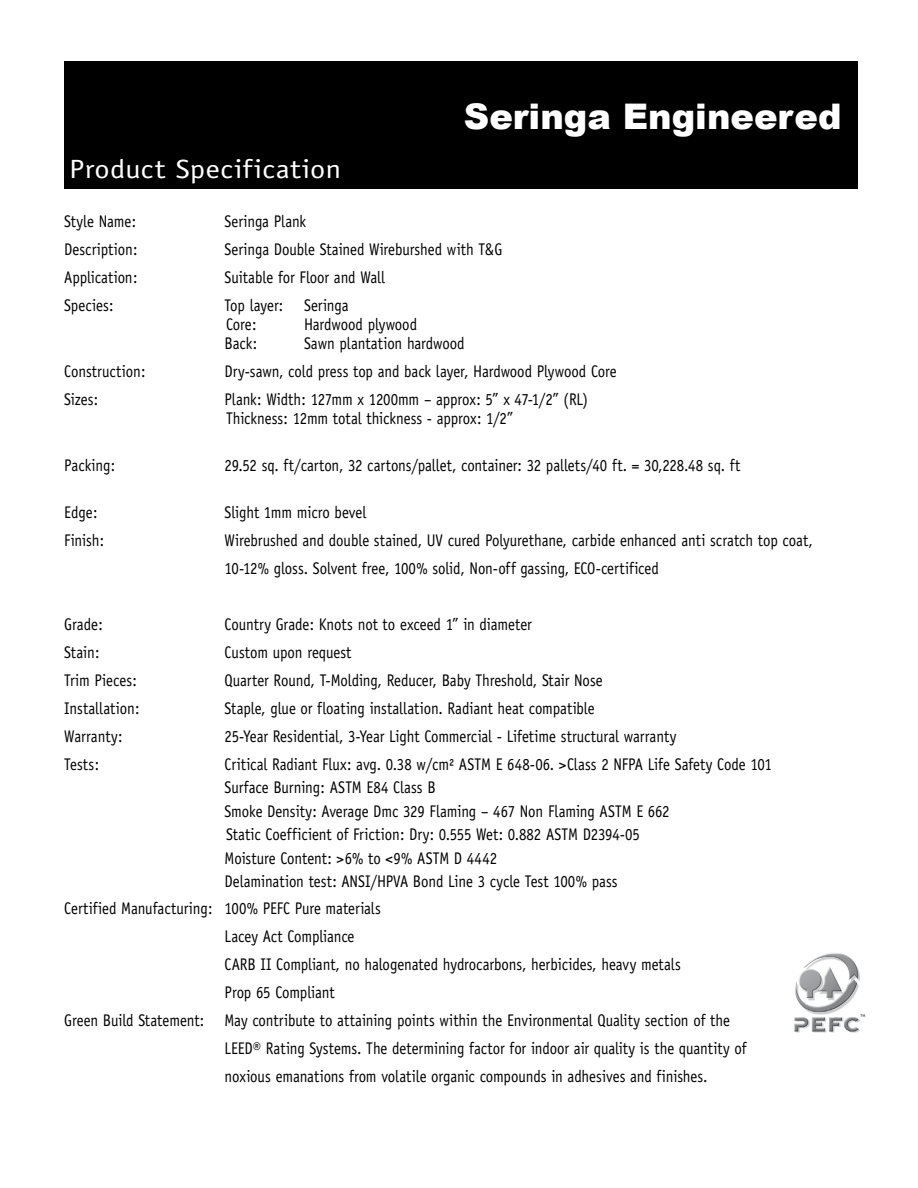
<style>
.page{position:relative;width:918px;height:1188px;background:#fff}
.page>*{position:absolute;margin:0;border:0;box-sizing:border-box;transform-origin:0 0}
.t1{font:900 35.25px "Arial";color:#fff}
.t2{font:26.4px "Officina Sans";letter-spacing:.01em;color:#fff;scale:1.15 1}
.t3{font:16.95px/23.5px "Officina Sans";letter-spacing:-.005em;color:#000;scale:.88 1}
</style>
<div class="page">
<div style="left:64px;top:61px;width:793px;height:127px;background:#000"></div>
<img style="left:794px;top:953px;width:72px;height:80px">
<p class="t2" style="left:69px;top:153px;width:238px">Product Specification</p>
<p class="t1" style="left:464px;top:91px;width:379px">Seringa Engineered</p>
<p class="t3" style="left:64px;top:210px;width:83px">Style Name:</p>
<p class="t3" style="left:225px;top:210px;width:94px">Seringa Plank</p>
<p class="t3" style="left:64px;top:238px;width:85px">Description:</p>
<p class="t3" style="left:225px;top:238px;width:317px">Seringa Double Stained Wireburshed with T&amp;G</p>
<p class="t3" style="left:64px;top:266px;width:85px">Application:</p>
<p class="t3" style="left:225px;top:266px;width:184px">Suitable for Floor and Wall</p>
<p class="t3" style="left:64px;top:294px;width:57px">Species:</p>
<p class="t3" style="left:225px;top:296px;width:142px;line-height:19.2px">Top layer: Seringa<br>Core:</p>
<p class="t3" style="left:304px;top:313px;width:130px">Hardwood plywood</p>
<p class="t3" style="left:225px;top:332px;width:38px">Back:</p>
<p class="t3" style="left:304px;top:332px;width:184px">Sawn plantation hardwood</p>
<p class="t3" style="left:64px;top:360px;width:94px">Construction:</p>
<p class="t3" style="left:225px;top:360px;width:447px">Dry-sawn, cold press top and back layer, Hardwood Plywood Core</p>
<p class="t3" style="left:64px;top:388px;width:40px">Sizes:</p>
<p class="t3" style="left:225px;top:390px;width:415px;line-height:19px">Plank: Width: 127mm x 1200mm – approx: 5” x 47-1/2” (RL)<br>Thickness: 12mm total thickness - approx: 1/2”</p>
<p class="t3" style="left:64px;top:454px;width:59px">Packing:</p>
<p class="t3" style="left:225px;top:454px;width:588px">29.52 sq. ft/carton, 32 cartons/pallet, container: 32 pallets/40 ft. = 30,228.48 sq. ft</p>
<p class="t3" style="left:64px;top:501px;width:39px">Edge:</p>
<p class="t3" style="left:225px;top:501px;width:162px">Slight 1mm micro bevel</p>
<p class="t3" style="left:64px;top:529px;width:47px">Finish:</p>
<p class="t3" style="left:225px;top:527px;width:670px;line-height:27.9px">Wirebrushed and double stained, UV cured Polyurethane, carbide enhanced anti scratch top coat,<br>10-12% gloss. Solvent free, 100% solid, Non-off gassing, ECO-certificed</p>
<p class="t3" style="left:64px;top:613px;width:45px">Grade:</p>
<p class="t3" style="left:225px;top:613px;width:351px">Country Grade: Knots not to exceed 1” in diameter</p>
<p class="t3" style="left:64px;top:641px;width:41px">Stain:</p>
<p class="t3" style="left:225px;top:641px;width:146px">Custom upon request</p>
<p class="t3" style="left:64px;top:669px;width:84px">Trim Pieces:</p>
<p class="t3" style="left:225px;top:669px;width:431px">Quarter Round, T-Molding, Reducer, Baby Threshold, Stair Nose</p>
<p class="t3" style="left:64px;top:697px;width:87px">Installation:</p>
<p class="t3" style="left:225px;top:697px;width:422px">Staple, glue or floating installation. Radiant heat compatible</p>
<p class="t3" style="left:64px;top:724px;width:68px">Warranty:</p>
<p class="t3" style="left:225px;top:724px;width:515px">25-Year Residential, 3-Year Light Commercial - Lifetime structural warranty</p>
<p class="t3" style="left:64px;top:752px;width:41px">Tests:</p>
<p class="t3" style="left:225px;top:752px;width:623px">Critical Radiant Flux: avg. 0.38 w/cm² ASTM E 648-06. &gt;Class 2 NFPA Life Safety Code 101<br>Surface Burning: ASTM E84 Class B<br>Smoke Density: Average Dmc 329 Flaming – 467 Non Flaming ASTM E 662<br>Static Coefficient of Friction: Dry: 0.555 Wet: 0.882 ASTM D2394-05<br>Moisture Content: &gt;6% to &lt;9% ASTM D 4442<br>Delamination test: ANSI/HPVA Bond Line 3 cycle Test 100% pass</p>
<p class="t3" style="left:64px;top:896px;width:361px">Certified Manufacturing: 100% PEFC Pure materials</p>
<p class="t3" style="left:225px;top:924px;width:149px">Lacey Act Compliance</p>
<p class="t3" style="left:225px;top:952px;width:520px">CARB II Compliant, no halogenated hydrocarbons, herbicides, heavy metals</p>
<p class="t3" style="left:225px;top:980px;width:127px">Prop 65 Compliant</p>
<p class="t3" style="left:64px;top:1008px;width:758px">Green Build Statement: May contribute to attaining points within the Environmental Quality section of the</p>
<p class="t3" style="left:225px;top:1036px;width:594px">LEED® Rating Systems. The determining factor for indoor air quality is the quantity of</p>
<p class="t3" style="left:225px;top:1064px;width:550px">noxious emanations from volatile organic compounds in adhesives and finishes.</p>
</div>
